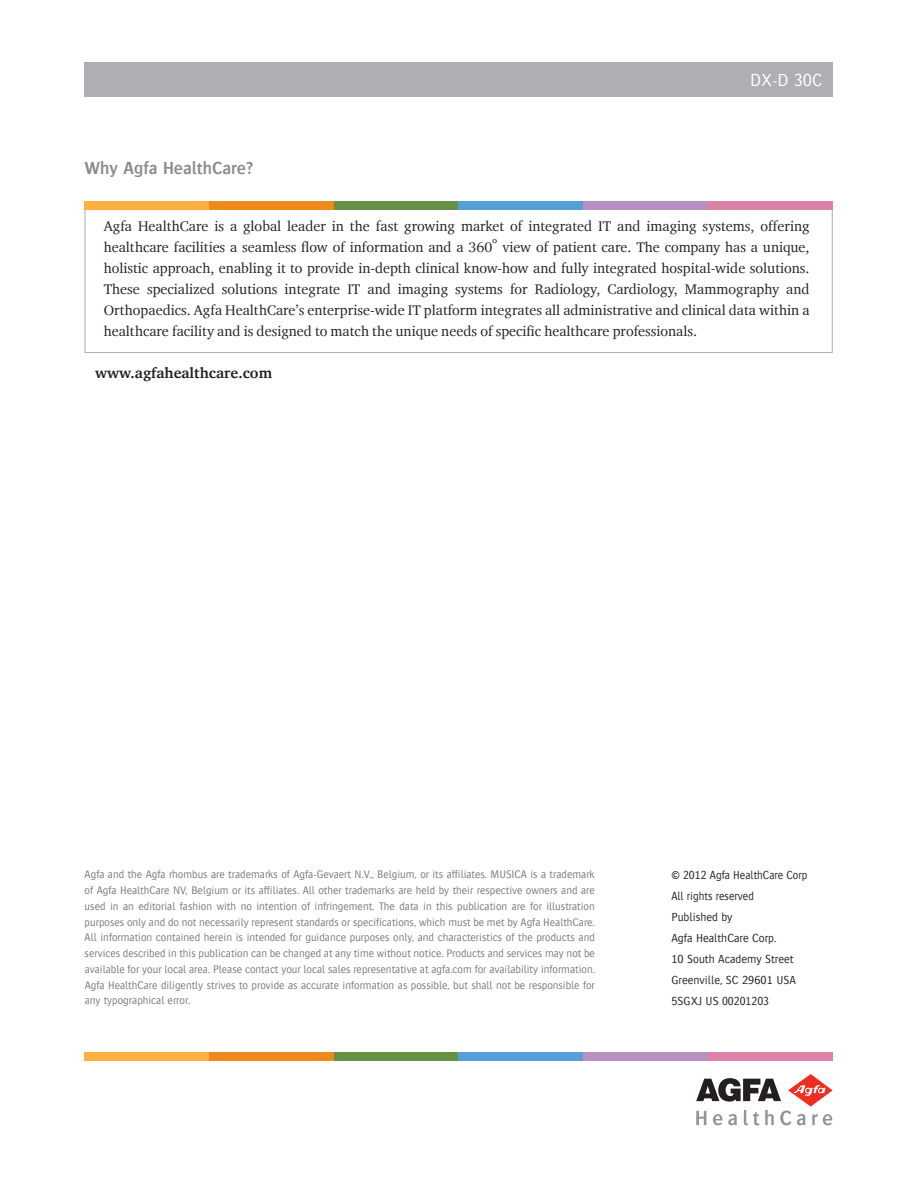
<style>
.page{position:relative;width:918px;height:1188px;background:#fff}
.page>*{position:absolute;margin:0;border:0;box-sizing:border-box;transform-origin:0 0}
.t1{font:600 18px "Bosis For Agfa";color:#8a8c8f}
.t2{font:300 18px "Bosis For Agfa";color:#fff}
.t3{font:700 15px "Charter IT Cfor Agfa";color:#231f20}
.t4{font:14.25px/21px "Charter ITC For Agfa";color:#231f20;text-align:justify}
.t5{font:300 12px/21px "Bosis For Agfa";color:#231f20;scale:.95 1}
.t6{font:300 11.25px/15.8px "Bosis For Agfa";color:#76787b;text-align:justify}
</style>
<div class="page">
<div style="left:85px;top:63px;width:748px;height:34px;background:#aeafb3"></div>
<svg style="left:696px;top:1074px;width:137px;height:51px"></svg>
<div style="left:84px;top:1053px;width:125px;height:8px;background:#fbb03f"></div>
<div style="left:708px;top:1053px;width:125px;height:8px;background:#dc82a7"></div>
<div style="left:209px;top:1053px;width:125px;height:8px;background:#ed891d"></div>
<div style="left:334px;top:1053px;width:124px;height:8px;background:#669046"></div>
<div style="left:458px;top:1053px;width:125px;height:8px;background:#56a0d5"></div>
<div style="left:583px;top:1053px;width:125px;height:8px;background:#b890c2"></div>
<div style="left:84px;top:201px;width:125px;height:8px;background:#fbb03f"></div>
<div style="left:708px;top:201px;width:125px;height:8px;background:#dc82a7"></div>
<div style="left:209px;top:201px;width:125px;height:8px;background:#ed891d"></div>
<div style="left:334px;top:201px;width:124px;height:8px;background:#669046"></div>
<div style="left:458px;top:201px;width:125px;height:8px;background:#56a0d5"></div>
<div style="left:583px;top:201px;width:125px;height:8px;background:#b890c2"></div>
<h1 class="t1" style="left:85px;top:158px;width:170px">Why Agfa HealthCare?</h1>
<h1 class="t2" style="left:750px;top:71px;width:74px">DX-D 30C</h1>
<p class="t4" style="left:104px;top:215px;width:707px">Agfa HealthCare is a global leader in the fast growing market of integrated IT and imaging systems, offering healthcare facilities a seamless flow of information and a 360º view of patient care. The company has a unique, holistic approach, enabling it to provide in-depth clinical know-how and fully integrated hospital-wide solutions.<br>These specialized solutions integrate IT and imaging systems for Radiology, Cardiology, Mammography and Orthopaedics. Agfa HealthCare’s enterprise-wide IT platform integrates all administrative and clinical data within a healthcare facility and is designed to match the unique needs of specific healthcare professionals.</p>
<h2 class="t3" style="left:95px;top:364px;width:178px">www.agfahealthcare.com</h2>
<p class="t6" style="left:85px;top:867px;width:512px">Agfa and the Agfa rhombus are trademarks of Agfa-Gevaert N.V., Belgium, or its affiliates. MUSICA is a trademark of Agfa HealthCare NV, Belgium or its affiliates. All other trademarks are held by their respective owners and are used in an editorial fashion with no intention of infringement. The data in this publication are for illustration purposes only and do not necessarily represent standards or specifications, which must be met by Agfa HealthCare.<br>All information contained herein is intended for guidance purposes only, and characteristics of the products and services described in this publication can be changed at any time without notice. Products and services may not be available for your local area. Please contact your local sales representative at agfa.com for availability information.<br>Agfa HealthCare diligently strives to provide as accurate information as possible, but shall not be responsible for any typographical error.</p>
<p class="t5" style="left:671px;top:864px;width:145px">© 2012 Agfa HealthCare Corp<br>All rights reserved<br>Published by<br>Agfa HealthCare Corp.<br>10 South Academy Street<br>Greenville, SC 29601 USA<br>5SGXJ US 00201203</p>
</div>
